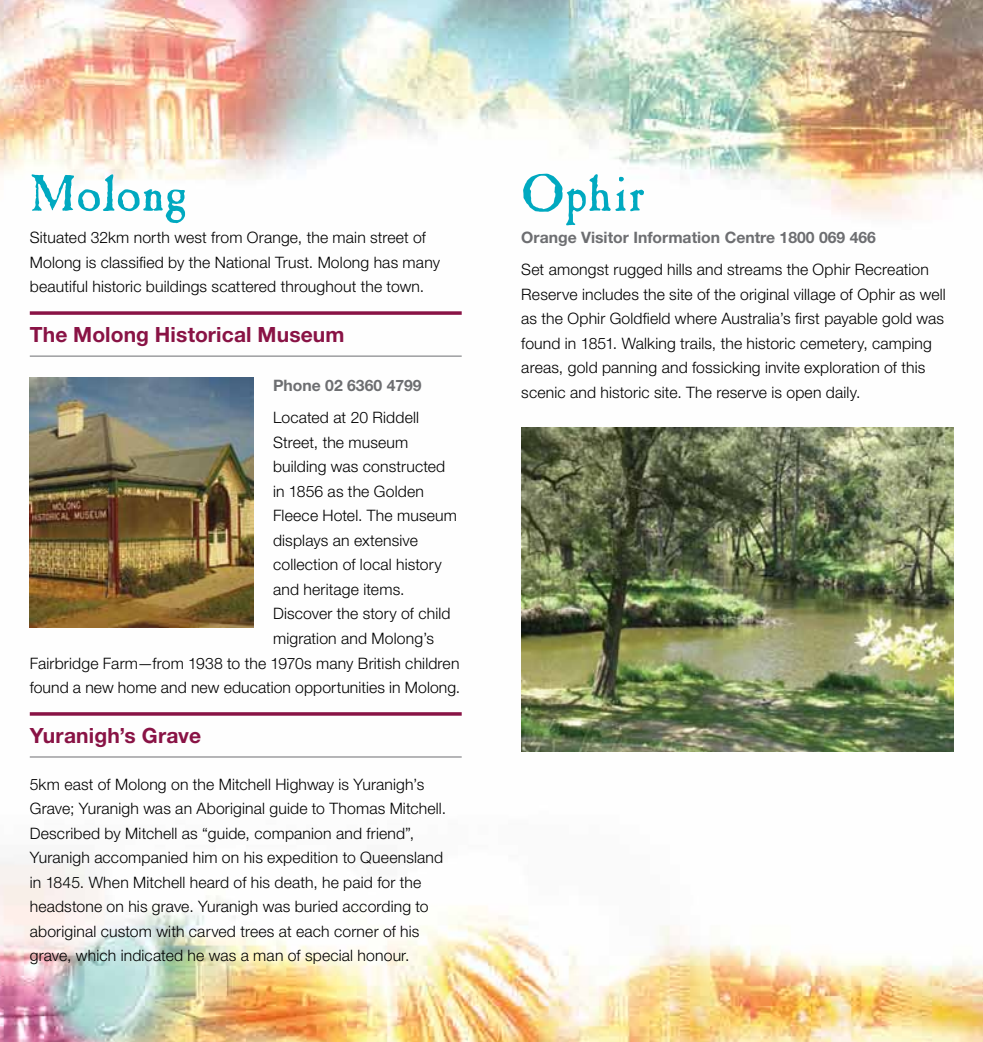
<style>
.page{position:relative;width:983px;height:1042px;background:#fff}
.page>*{position:absolute;margin:0;border:0;box-sizing:border-box;transform-origin:0 0}
.t1{font:52.5px "Caslon Antique";letter-spacing:.005em;color:#00a9c0}
.t2{font:700 21px "Helvetica Neue LT Std";letter-spacing:.005em;color:#891345}
.t3{font:300 15.75px/24.5px "Helvetica Neue LT Std";letter-spacing:.01em;color:#000}
.t4{font:700 15.75px "Helvetica Neue LT Std";color:#6d6e71}
</style>
<div class="page">
<img style="left:0;top:0;width:982px;height:1042px">
<svg style="left:30px;top:311px;width:431px;height:4px;background:#972f5b"></svg>
<hr style="left:30px;top:356px;width:431px;height:1px;background:#6d6e71">
<svg style="left:30px;top:712px;width:431px;height:4px;background:#972f5b"></svg>
<hr style="left:30px;top:756px;width:431px;height:1px;background:#6d6e71">
<img style="left:521px;top:427px;width:431px;height:324px">
<img style="left:30px;top:377px;width:223px;height:251px">
<h1 class="t1" style="left:30px;top:170px;width:159px">Molong</h1>
<p class="t3" style="left:30px;top:225px;width:411px">Situated 32km north west from Orange, the main street of<br>Molong is classified by the National Trust. Molong has many beautiful historic buildings scattered throughout the town.</p>
<h2 class="t2" style="left:30px;top:322px;width:316px">The Molong Historical Museum</h2>
<p class="t4" style="left:273px;top:376px;width:150px">Phone 02 6360 4799</p>
<p class="t3" style="left:273px;top:405px;width:147px">Located at 20 Riddell</p>
<p class="t3" style="left:273px;top:430px;width:137px">Street, the museum</p>
<p class="t3" style="left:273px;top:454px;width:174px">building was constructed</p>
<p class="t3" style="left:273px;top:479px;width:152px">in 1856 as the Golden</p>
<p class="t3" style="left:273px;top:503px;width:185px">Fleece Hotel. The museum</p>
<p class="t3" style="left:273px;top:528px;width:146px">displays an extensive</p>
<p class="t3" style="left:273px;top:552px;width:170px">collection of local history</p>
<p class="t3" style="left:273px;top:577px;width:133px">and heritage items.</p>
<p class="t3" style="left:273px;top:601px;width:179px">Discover the story of child</p>
<p class="t3" style="left:273px;top:626px;width:163px">migration and Molong’s</p>
<p class="t3" style="left:30px;top:650px;width:431px">Fairbridge Farm—from 1938 to the 1970s many British children</p>
<p class="t3" style="left:30px;top:675px;width:432px">found a new home and new education opportunities in Molong.</p>
<h2 class="t2" style="left:30px;top:722px;width:173px">Yuranigh’s Grave</h2>
<p class="t3" style="left:30px;top:771px;width:417px">5km east of Molong on the Mitchell Highway is Yuranigh’s Grave; Yuranigh was an Aboriginal guide to Thomas Mitchell.<br>Described by Mitchell as “guide, companion and friend”, Yuranigh accompanied him on his expedition to Queensland in 1845. When Mitchell heard of his death, he paid for the headstone on his grave. Yuranigh was buried according to aboriginal custom with carved trees at each corner of his grave, which indicated he was a man of special honour.</p>
<h1 class="t1" style="left:521px;top:170px;width:126px">Ophir</h1>
<p class="t4" style="left:521px;top:228px;width:356px">Orange Visitor Information Centre 1800 069 466</p>
<p class="t3" style="left:521px;top:257px;width:426px">Set amongst rugged hills and streams the Ophir Recreation Reserve includes the site of the original village of Ophir as well as the Ophir Goldfield where Australia’s first payable gold was found in 1851. Walking trails, the historic cemetery, camping areas, gold panning and fossicking invite exploration of this scenic and historic site. The reserve is open daily.</p>
</div>
